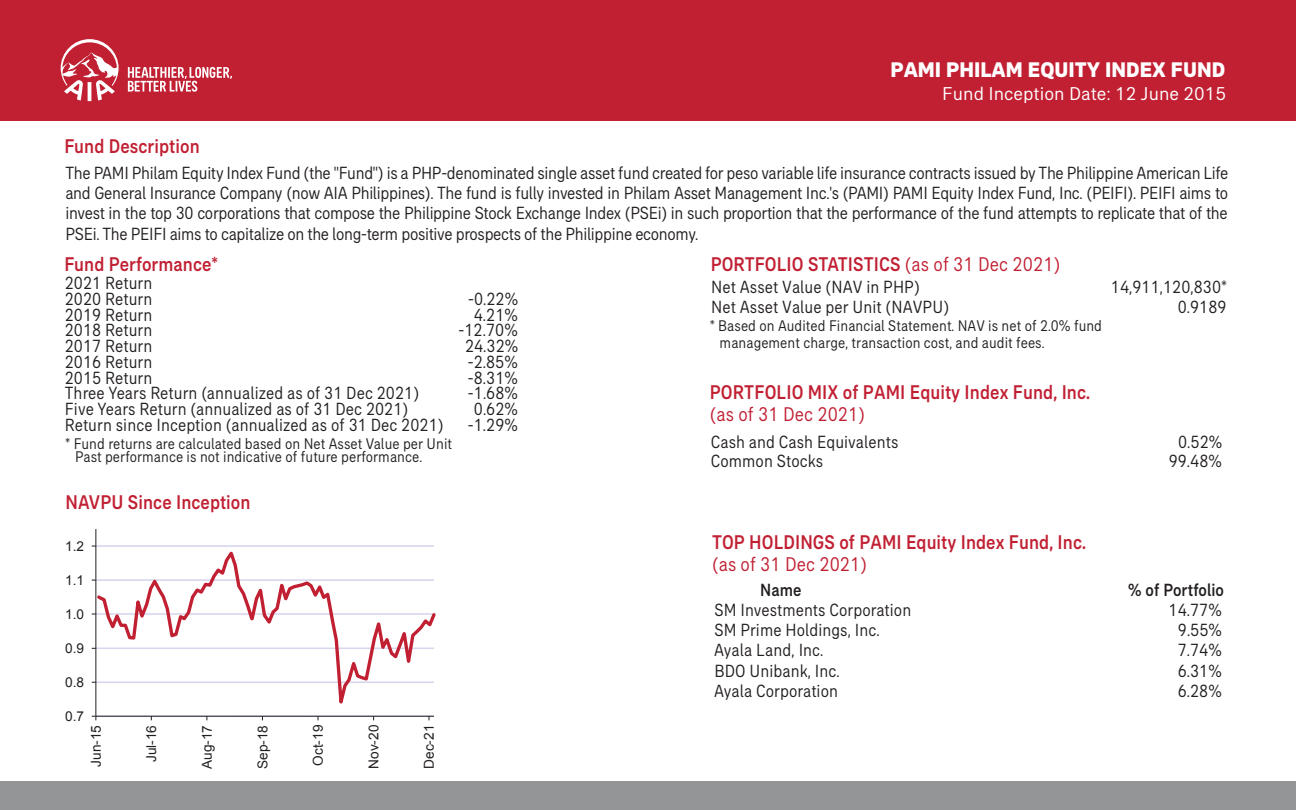
<style>
.page{position:relative;width:1296px;height:810px;background:#fff}
.page>*{position:absolute;margin:0;border:0;box-sizing:border-box;transform-origin:0 0}
.t1{font:800 21.6px "AIA Everest";color:#fff}
.t2{font:500 20.25px "AIA Everest";letter-spacing:.005em;color:#c12033;scale:.9 1}
.t3{font:20.25px "AIA Everest";letter-spacing:.005em;color:#c12033;scale:.9 1}
.t4{font:18.9px "AIA Everest";color:#fff}
.t5{font:18px/20.2px "AIA Everest";letter-spacing:.005em;color:#231f20;text-align:justify;scale:.9 1}
.t6{font:500 18px "AIA Everest";letter-spacing:.005em;color:#231f20;scale:.9 1}
.t7{font:15.75px/17.1px "AIA Everest";letter-spacing:.005em;color:#231f20;scale:.9 1}
.t8{font:13.72px "Arial";letter-spacing:.005em;color:#231f20}
.s1{font-weight:400}
</style>
<div class="page">
<div style="left:0;top:782px;width:1296px;height:28px;background:#939597"></div>
<div style="left:0;top:0;width:1296px;height:120px;background:#c12033"></div>
<svg style="left:61px;top:39px;width:171px;height:62px"></svg>
<hr style="left:96px;top:545px;width:338px;height:2px;background:#d8d6ec">
<hr style="left:95px;top:529px;width:1px;height:187px;background:#231f20">
<svg style="left:96px;top:546px;width:339px;height:171px"></svg>
<p class="t2" style="left:64px;top:134px;width:152px">Fund Description</p>
<p class="t1" style="left:890px;top:57px;width:337px">PAMI PHILAM EQUITY INDEX FUND</p>
<p class="t4" style="left:942px;top:82px;width:285px">Fund Inception Date: 12 June 2015</p>
<p class="t5" style="left:65px;top:162px;width:1294px">The PAMI Philam Equity Index Fund (the "Fund") is a PHP-denominated single asset fund created for peso variable life insurance contracts issued by The Philippine American Life and General Insurance Company (now AIA Philippines). The fund is fully invested in Philam Asset Management Inc.'s (PAMI) PAMI Equity Index Fund, Inc. (PEIFI). PEIFI aims to invest in the top 30 corporations that compose the Philippine Stock Exchange Index (PSEi) in such proportion that the performance of the fund attempts to replicate that of the PSEi. The PEIFI aims to capitalize on the long-term positive prospects of the Philippine economy.</p>
<p class="t2" style="left:64px;top:252px;width:172px">Fund Performance*</p>
<p class="t5" style="left:65px;top:275px;width:99px;line-height:15.8px">2021 Return<br>2020 Return</p>
<p class="t5" style="left:468px;top:288px;width:57px">-0.22%</p>
<p class="t5" style="left:65px;top:304px;width:99px">2019 Return</p>
<p class="t5" style="left:474px;top:304px;width:51px">4.21%</p>
<p class="t5" style="left:65px;top:320px;width:99px">2018 Return</p>
<p class="t5" style="left:459px;top:320px;width:67px">-12.70%</p>
<p class="t5" style="left:65px;top:336px;width:99px">2017 Return</p>
<p class="t5" style="left:465px;top:336px;width:61px">24.32%</p>
<p class="t5" style="left:65px;top:351px;width:99px">2016 Return</p>
<p class="t5" style="left:468px;top:351px;width:57px">-2.85%</p>
<p class="t5" style="left:65px;top:367px;width:99px">2015 Return</p>
<p class="t5" style="left:468px;top:367px;width:57px">-8.31%</p>
<p class="t5" style="left:65px;top:383px;width:395px">Three Years Return (annualized as of 31 Dec 2021)</p>
<p class="t5" style="left:468px;top:383px;width:57px">-1.68%</p>
<p class="t5" style="left:65px;top:399px;width:383px">Five Years Return (annualized as of 31 Dec 2021)</p>
<p class="t5" style="left:474px;top:399px;width:51px">0.62%</p>
<p class="t5" style="left:65px;top:414px;width:422px">Return since Inception (annualized as of 31 Dec 2021)</p>
<p class="t5" style="left:468px;top:414px;width:57px">-1.29%</p>
<p class="t7" style="left:75px;top:436px;width:421px;line-height:13.5px;text-indent:-10px">* Fund returns are calculated based on Net Asset Value per Unit<br>Past performance is not indicative of future performance.</p>
<p class="t2" style="left:66px;top:490px;width:207px">NAVPU Since Inception</p>
<p class="t8" style="left:65px;top:537px;width:20px">1.2</p>
<p class="t8" style="left:65px;top:571px;width:20px">1.1</p>
<p class="t8" style="left:65px;top:605px;width:20px">1.0</p>
<p class="t8" style="left:65px;top:639px;width:20px">0.9</p>
<p class="t8" style="left:65px;top:673px;width:20px">0.8</p>
<p class="t8" style="left:65px;top:707px;width:20px">0.7</p>
<p class="t8" style="left:87px;top:767px;width:43px;rotate:-90deg">Jun-15</p>
<p class="t8" style="left:142px;top:762px;width:39px;rotate:-90deg">Jul-16</p>
<p class="t8" style="left:198px;top:769px;width:46px;rotate:-90deg">Aug-17</p>
<p class="t8" style="left:254px;top:769px;width:46px;rotate:-90deg">Sep-18</p>
<p class="t8" style="left:309px;top:766px;width:43px;rotate:-90deg">Oct-19</p>
<p class="t8" style="left:365px;top:769px;width:46px;rotate:-90deg">Nov-20</p>
<p class="t8" style="left:420px;top:769px;width:46px;rotate:-90deg">Dec-21</p>
<p class="t2" style="left:711px;top:252px;width:390px">PORTFOLIO STATISTICS <span class="s1">(as of 31 Dec 2021)</span></p>
<p class="t5" style="left:711px;top:277px;width:234px">Net Asset Value (NAV in PHP)</p>
<p class="t5" style="left:1111px;top:277px;width:131px">14,911,120,830*</p>
<p class="t5" style="left:711px;top:296px;width:266px">Net Asset Value per Unit (NAVPU)</p>
<p class="t5" style="left:1178px;top:296px;width:56px">0.9189</p>
<p class="t7" style="left:720px;top:317px;width:426px;text-indent:-10px">* Based on Audited Financial Statement. NAV is net of 2.0% fund management charge, transaction cost, and audit fees.</p>
<p class="t2" style="left:710px;top:380px;width:424px">PORTFOLIO MIX of PAMI Equity Index Fund, Inc.</p>
<p class="t3" style="left:710px;top:402px;width:174px">(as of 31 Dec 2021)</p>
<p class="t5" style="left:711px;top:431px;width:210px">Cash and Cash Equivalents</p>
<p class="t5" style="left:1178px;top:431px;width:50px">0.52%</p>
<p class="t5" style="left:711px;top:451px;width:126px">Common Stocks</p>
<p class="t5" style="left:1169px;top:451px;width:61px">99.48%</p>
<p class="t2" style="left:712px;top:530px;width:417px">TOP HOLDINGS of PAMI Equity Index Fund, Inc.</p>
<p class="t3" style="left:712px;top:552px;width:174px">(as of 31 Dec 2021)</p>
<p class="t6" style="left:760px;top:579px;width:47px">Name</p>
<p class="t6" style="left:1128px;top:579px;width:108px">% of Portfolio</p>
<p class="t5" style="left:714px;top:599px;width:220px">SM Investments Corporation</p>
<p class="t5" style="left:1169px;top:599px;width:61px">14.77%</p>
<p class="t5" style="left:714px;top:620px;width:185px">SM Prime Holdings, Inc.</p>
<p class="t5" style="left:1178px;top:620px;width:51px">9.55%</p>
<p class="t5" style="left:714px;top:640px;width:123px">Ayala Land, Inc.</p>
<p class="t5" style="left:1178px;top:640px;width:51px">7.74%</p>
<p class="t5" style="left:714px;top:660px;width:141px">BDO Unibank, Inc.</p>
<p class="t5" style="left:1178px;top:660px;width:51px">6.31%</p>
<p class="t5" style="left:714px;top:680px;width:139px">Ayala Corporation</p>
<p class="t5" style="left:1178px;top:680px;width:51px">6.28%</p>
</div>
